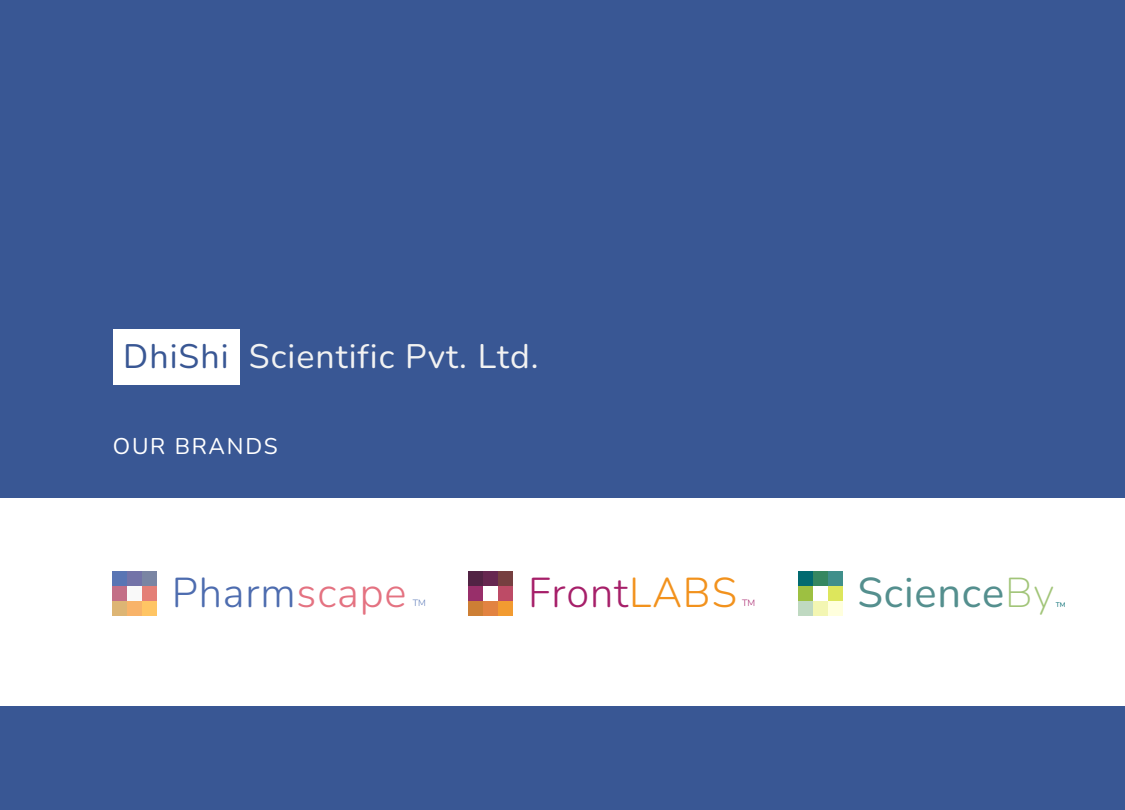
<style>
.page{position:relative;width:1125px;height:810px;background:#395794}
.page>*{position:absolute;margin:0;border:0;box-sizing:border-box;transform-origin:0 0}
.t1{font:300 41.6px "Nunito";letter-spacing:.02em;color:#4d6caf}
.t2{font:300 41.6px "Nunito";letter-spacing:.02em;color:#a61f69}
.t3{font:41.6px "Nunito";letter-spacing:.02em;color:#548f8e}
.t4{font:33.9px "Nunito";letter-spacing:.03em;color:#f2f2f2}
.t5{font:33.9px "Nunito";letter-spacing:.03em;color:#395794}
.t6{font:22.7px "Nunito";letter-spacing:.075em;color:#fff}
.t7{font:300 9.1px "Nunito";color:#5b79b8}
.t8{font:300 9.1px "Nunito";color:#a61f69}
.t9{font:6.6px "Nunito";color:#016a70}
.s1{color:#e47281}
.s2{color:#f2921d}
.s3{font-weight:200;color:#a2c579}
</style>
<div class="page">
<div style="left:113px;top:329px;width:126px;height:56px;background:#fff"></div>
<div style="left:0;top:498px;width:1125px;height:208px;background:#fff"></div>
<svg style="left:469px;top:571px;width:44px;height:15px"></svg>
<svg style="left:469px;top:586px;width:44px;height:15px"></svg>
<svg style="left:469px;top:601px;width:44px;height:15px"></svg>
<div style="left:483px;top:586px;width:15px;height:15px;background:#fff"></div>
<svg style="left:112px;top:571px;width:45px;height:15px"></svg>
<svg style="left:112px;top:586px;width:45px;height:15px"></svg>
<svg style="left:112px;top:601px;width:45px;height:15px"></svg>
<div style="left:127px;top:586px;width:15px;height:15px;background:#f9f9f9"></div>
<svg style="left:798px;top:601px;width:45px;height:15px"></svg>
<svg style="left:798px;top:586px;width:45px;height:15px"></svg>
<svg style="left:798px;top:571px;width:45px;height:15px"></svg>
<div style="left:813px;top:586px;width:15px;height:15px;background:#fff"></div>
<h2 class="t5" style="left:123px;top:334px;width:107px">DhiShi</h2>
<h2 class="t4" style="left:249px;top:333px;width:291px">Scientific Pvt. Ltd.</h2>
<h1 class="t6" style="left:113px;top:431px;width:166px">OUR BRANDS</h1>
<h1 class="t1" style="left:172px;top:565px;width:236px">Pharm<span class="s1">scape</span></h1>
<p class="t7" style="left:413px;top:597px;width:15px">TM</p>
<p class="t2" style="left:528px;top:565px;width:211px">Front<span class="s2">LABS</span></p>
<p class="t8" style="left:742px;top:597px;width:15px">TM</p>
<p class="t3" style="left:858px;top:565px;width:199px">Science<span class="s3">By</span></p>
<p class="t9" style="left:1056px;top:600px;width:11px">TM</p>
</div>
